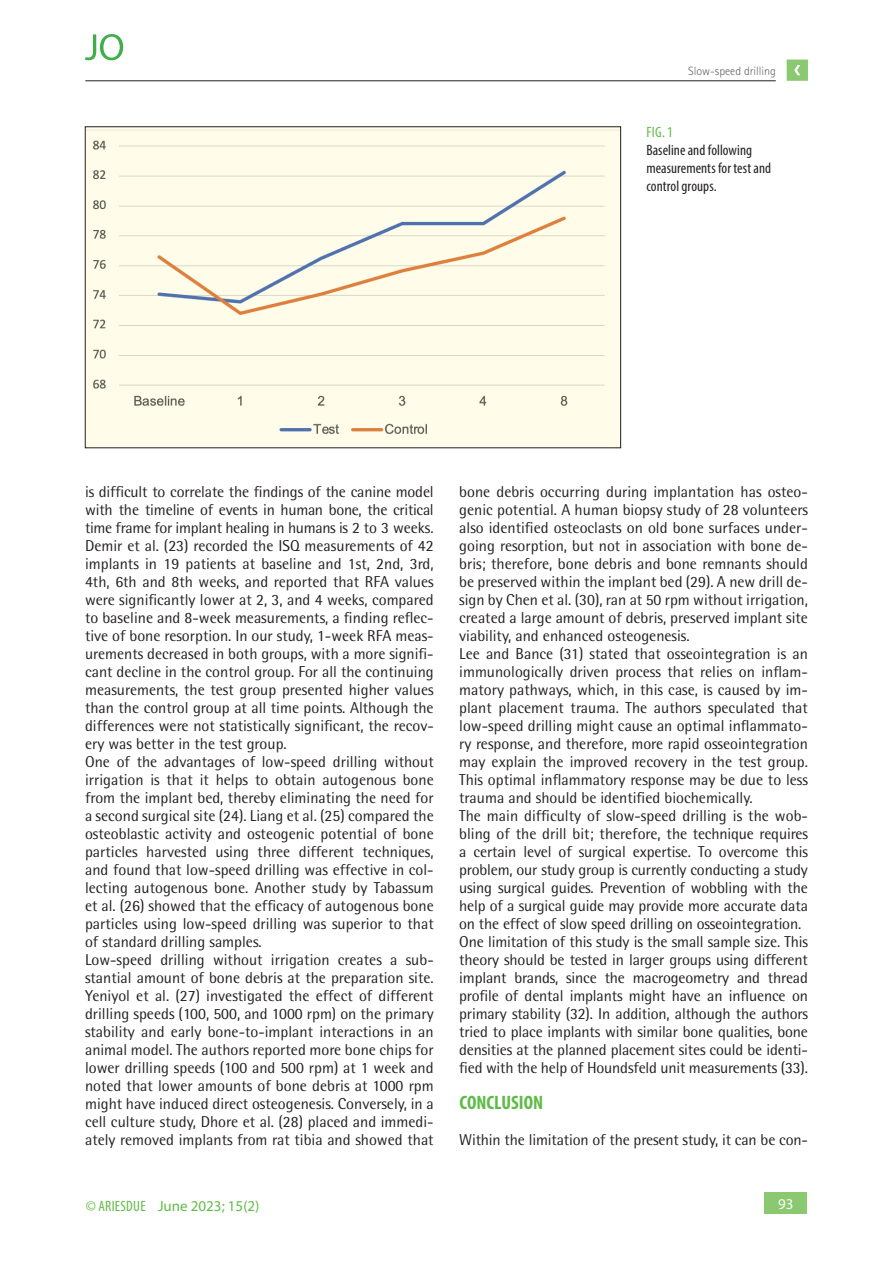
<style>
.page{position:relative;width:893px;height:1263px;background:#fff}
.page>*{position:absolute;margin:0;border:0;box-sizing:border-box;transform-origin:0 0}
.t1{font:700 condensed 19.5px "Myriad Pro";color:#60bb46}
.t2{font:15.75px/18px "Rotis Semi Sans";color:#231f20}
.t3{font:condensed 15px/18px "Myriad Pro";letter-spacing:.005em;color:#231f20}
.t4{font:15px "Myriad Pro";color:#60bb46}
.t5{font:condensed 15px "Myriad Pro";color:#60bb46}
.t6{font:15px "Myriad Pro";color:#fff}
.t7{font:300 12px "Rotis Sans Serif";color:#636366}
.s1{font-stretch:condensed}
</style>
<div class="page">
<div style="left:765px;top:1193px;width:42px;height:21px;background:#8ac96f"></div>
<svg style="left:787px;top:60px;width:21px;height:21px"></svg>
<hr style="left:85px;top:81px;width:691px;height:1px;background:#231f20">
<svg style="left:85px;top:34px;width:38px;height:26px"></svg>
<img style="left:87px;top:129px;width:532px;height:317px">
<p class="t7" style="left:688px;top:64px;width:89px">Slow-speed drilling</p>
<p class="t5" style="left:646px;top:123px;width:28px">FIG. 1</p>
<p class="t3" style="left:646px;top:141px;width:126px">Baseline and following measurements for test and control groups.</p>
<p class="t2" style="left:85px;top:483px;width:350px">is difficult to correlate the findings of the canine model with the timeline of events in human bone, the critical time frame for implant healing in humans is 2 to 3 weeks.<br>Demir et al. (23) recorded the ISQ measurements of 42 implants in 19 patients at baseline and 1st, 2nd, 3rd, 4th, 6th and 8th weeks, and reported that RFA values were significantly lower at 2, 3, and 4 weeks, compared to baseline and 8-week measurements, a finding reflec&shy;tive of bone resorption. In our study, 1-week RFA meas&shy;urements decreased in both groups, with a more signifi&shy;cant decline in the control group. For all the continuing measurements, the test group presented higher values than the control group at all time points. Although the differences were not statistically significant, the recov&shy;ery was better in the test group.<br>One of the advantages of low-speed drilling without irrigation is that it helps to obtain autogenous bone from the implant bed, thereby eliminating the need for a second surgical site (24). Liang et al. (25) compared the osteoblastic activity and osteogenic potential of bone particles harvested using three different techniques, and found that low-speed drilling was effective in col&shy;lecting autogenous bone. Another study by Tabassum et al. (26) showed that the efficacy of autogenous bone particles using low-speed drilling was superior to that of standard drilling samples.<br>Low-speed drilling without irrigation creates a sub&shy;stantial amount of bone debris at the preparation site.<br>Yeniyol et al. (27) investigated the effect of different drilling speeds (100, 500, and 1000 rpm) on the primary stability and early bone-to-implant interactions in an animal model. The authors reported more bone chips for lower drilling speeds (100 and 500 rpm) at 1 week and noted that lower amounts of bone debris at 1000 rpm might have induced direct osteogenesis. Conversely, in a cell culture study, Dhore et al. (28) placed and immedi&shy;ately removed implants from rat tibia and showed that</p>
<p class="t2" style="left:459px;top:483px;width:350px">bone debris occurring during implantation has osteo&shy;genic potential. A human biopsy study of 28 volunteers also identified osteoclasts on old bone surfaces under&shy;going resorption, but not in association with bone de&shy;bris; therefore, bone debris and bone remnants should be preserved within the implant bed (29). A new drill de&shy;sign by Chen et al. (30), ran at 50 rpm without irrigation, created a large amount of debris, preserved implant site viability, and enhanced osteogenesis.<br>Lee and Bance (31) stated that osseointegration is an immunologically driven process that relies on inflam&shy;matory pathways, which, in this case, is caused by im&shy;plant placement trauma. The authors speculated that low-speed drilling might cause an optimal inflammato&shy;ry response, and therefore, more rapid osseointegration may explain the improved recovery in the test group.<br>This optimal inflammatory response may be due to less trauma and should be identified biochemically.<br>The main difficulty of slow-speed drilling is the wob&shy;bling of the drill bit; therefore, the technique requires a certain level of surgical expertise. To overcome this problem, our study group is currently conducting a study using surgical guides. Prevention of wobbling with the help of a surgical guide may provide more accurate data on the effect of slow speed drilling on osseointegration.<br>One limitation of this study is the small sample size. This theory should be tested in larger groups using different implant brands, since the macrogeometry and thread profile of dental implants might have an influence on primary stability (32). In addition, although the authors tried to place implants with similar bone qualities, bone densities at the planned placement sites could be identi&shy;fied with the help of Houndsfeld unit measurements (33).</p>
<p class="t1" style="left:459px;top:1090px;width:85px">CONCLUSION</p>
<p class="t2" style="left:459px;top:1131px;width:350px">Within the limitation of the present study, it can be con-</p>
<p class="t4" style="left:86px;top:1196px;width:175px"><span class="s1">© ARIESDUE</span> June 2023; 15(2)</p>
<p class="t6" style="left:778px;top:1195px;width:17px">93</p>
</div>
